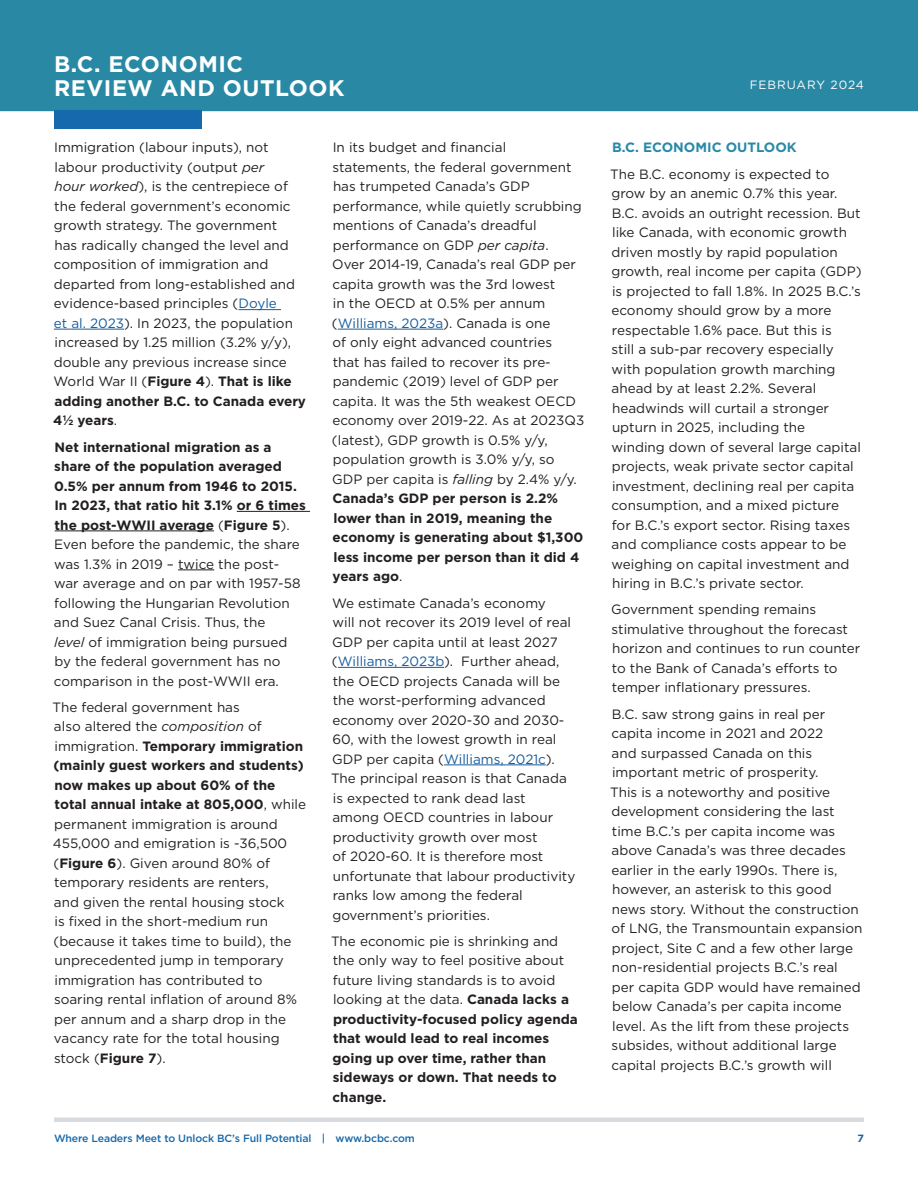
<style>
.page{position:relative;width:918px;height:1188px;background:#fff}
.page>*{position:absolute;margin:0;border:0;box-sizing:border-box;transform-origin:0 0}
.t1{font:700 22.5px/24px "Gotham";letter-spacing:.025em;color:#fff}
.Body_Copy{font:13.5px/19.5px "Gotham";color:#231f20}
.Body_Copy-2{font:700 13.5px/19.5px "Gotham";color:#231f20}
.Body_Copy-3{font:700 13.5px "Gotham";color:#2989a5}
.t2{font:12px "Gotham";letter-spacing:.08em;color:#fff}
.t3{font:500 10.5px "Gotham";letter-spacing:-.01em;color:#1569ac}
.t4{font:700 10.5px "Gotham";color:#1963a7}
.s1{font-style:italic}
.s2{color:#175d9e}
.s3{font-weight:700}
.s4{font-weight:400}
</style>
<div class="page">
<div style="left:0;top:0;width:918px;height:111px;background:#2989a5"></div>
<div style="left:54px;top:110px;width:148px;height:19px;background:#1569ac"></div>
<hr style="left:239px;top:309px;width:42px;height:1px;background:#175d9e">
<hr style="left:54px;top:329px;width:70px;height:1px;background:#175d9e">
<hr style="left:237px;top:511px;width:73px;height:1px;background:#231f20">
<hr style="left:55px;top:531px;width:159px;height:1px;background:#231f20">
<hr style="left:178px;top:570px;width:36px;height:1px;background:#231f20">
<hr style="left:338px;top:329px;width:105px;height:1px;background:#175d9e">
<hr style="left:338px;top:667px;width:106px;height:1px;background:#175d9e">
<hr style="left:444px;top:765px;width:102px;height:1px;background:#175d9e">
<hr style="left:54px;top:1118px;width:810px;height:4px;background:#d7dbe0">
<p class="t1" style="left:54px;top:52px;width:292px">B.C. ECONOMIC<br>REVIEW AND OUTLOOK</p>
<p class="Body_Copy" style="left:53px;top:137px;width:255px">Immigration (labour inputs), not labour productivity (output <span class="s1">per<br>hour worked</span>), is the centrepiece of the federal government’s economic growth strategy. The government<br>has radically changed the level and composition of immigration and departed from long-established and evidence-based principles (<span class="s2">Doyle<br>et al. 2023</span>). In 2023, the population increased by 1.25 million (3.2% y/y), double any previous increase since World War II (<span class="s3">Figure 4</span>). <span class="s3">That is like adding another B.C. to Canada every 4½ years</span>.</p>
<p class="Body_Copy" style="left:54px;top:437px;width:254px"><span class="s3">Net international migration as a share of the population averaged 0.5% per annum from 1946 to 2015.<br>In 2023, that ratio hit 3.1% or 6 times the post-WWII average</span> (<span class="s3">Figure 5</span>).<br>Even before the pandemic, the share was 1.3% in 2019 – twice the post&shy;war average and on par with 1957-58 following the Hungarian Revolution and Suez Canal Crisis. Thus, the<br><span class="s1">level</span> of immigration being pursued by the federal government has no comparison in the post-WWII era.</p>
<p class="Body_Copy" style="left:53px;top:697px;width:255px">The federal government has<br>also altered the <span class="s1">composition</span> of immigration. <span class="s3">Temporary immigration (mainly guest workers and students) now makes up about 60% of the total annual intake at 805,000</span>, while permanent immigration is around<br>455,000 and emigration is -36,500 (<span class="s3">Figure 6</span>). Given around 80% of temporary residents are renters,<br>and given the rental housing stock<br>is fixed in the short-medium run (because it takes time to build), the unprecedented jump in temporary immigration has contributed to soaring rental inflation of around 8% per annum and a sharp drop in the vacancy rate for the total housing stock (<span class="s3">Figure 7</span>).</p>
<p class="Body_Copy" style="left:332px;top:137px;width:254px">In its budget and financial statements, the federal government has trumpeted Canada’s GDP performance, while quietly scrubbing mentions of Canada’s dreadful performance on GDP <span class="s1">per capita</span>.<br>Over 2014-19, Canada’s real GDP per capita growth was the 3rd lowest<br>in the OECD at 0.5% per annum (<span class="s2">Williams, 2023a</span>). Canada is one<br>of only eight advanced countries<br>that has failed to recover its pre&shy;pandemic (2019) level of GDP per capita. It was the 5th weakest OECD economy over 2019-22. As at 2023Q3 (latest), GDP growth is 0.5% y/y, population growth is 3.0% y/y, so<br>GDP per capita is <span class="s1">falling</span> by 2.4% y/y.<br><span class="s3">Canada’s GDP per person is 2.2% lower than in 2019, meaning the economy is generating about $1,300 less income per person than it did 4 years ago</span>.</p>
<p class="Body_Copy" style="left:331px;top:593px;width:246px">We estimate Canada’s economy<br>will not recover its 2019 level of real<br>GDP per capita until at least 2027 (<span class="s2">Williams, 2023b</span>). Further ahead, the OECD projects Canada will be the worst-performing advanced economy over 2020-30 and 2030-<br>60, with the lowest growth in real<br>GDP per capita (<span class="s2">Williams, 2021c</span>).<br>The principal reason is that Canada is expected to rank dead last<br>among OECD countries in labour productivity growth over most<br>of 2020-60. It is therefore most unfortunate that labour productivity ranks low among the federal government’s priorities.</p>
<p class="Body_Copy-2" style="left:331px;top:931px;width:248px"><span class="s4">The economic pie is shrinking and the only way to feel positive about future living standards is to avoid looking at the data.</span> Canada lacks a productivity-focused policy agenda that would lead to real incomes going up over time, rather than sideways or down. That needs to change.</p>
<p class="t3" style="left:54px;top:1132px;width:362px">Where Leaders Meet to Unlock BC’s Full Potential | www.bcbc.com</p>
<p class="t2" style="left:750px;top:77px;width:116px">FEBRUARY 2024</p>
<p class="Body_Copy-3" style="left:612px;top:139px;width:186px">B.C. ECONOMIC OUTLOOK</p>
<p class="Body_Copy" style="left:610px;top:164px;width:253px">The B.C. economy is expected to grow by an anemic 0.7% this year.<br>B.C. avoids an outright recession. But like Canada, with economic growth driven mostly by rapid population growth, real income per capita (GDP) is projected to fall 1.8%. In 2025 B.C.’s economy should grow by a more respectable 1.6% pace. But this is<br>still a sub-par recovery especially with population growth marching ahead by at least 2.2%. Several headwinds will curtail a stronger upturn in 2025, including the<br>winding down of several large capital projects, weak private sector capital investment, declining real per capita consumption, and a mixed picture<br>for B.C.’s export sector. Rising taxes and compliance costs appear to be weighing on capital investment and hiring in B.C.’s private sector.</p>
<p class="Body_Copy" style="left:611px;top:599px;width:251px">Government spending remains stimulative throughout the forecast horizon and continues to run counter to the Bank of Canada’s efforts to temper inflationary pressures.</p>
<p class="Body_Copy" style="left:610px;top:704px;width:254px">B.C. saw strong gains in real per capita income in 2021 and 2022<br>and surpassed Canada on this important metric of prosperity.<br>This is a noteworthy and positive development considering the last time B.C.’s per capita income was above Canada’s was three decades earlier in the early 1990s. There is, however, an asterisk to this good news story. Without the construction of LNG, the Transmountain expansion project, Site C and a few other large non-residential projects B.C.’s real<br>per capita GDP would have remained below Canada’s per capita income level. As the lift from these projects subsides, without additional large capital projects B.C.’s growth will</p>
<p class="t4" style="left:858px;top:1132px;width:8px">7</p>
</div>
